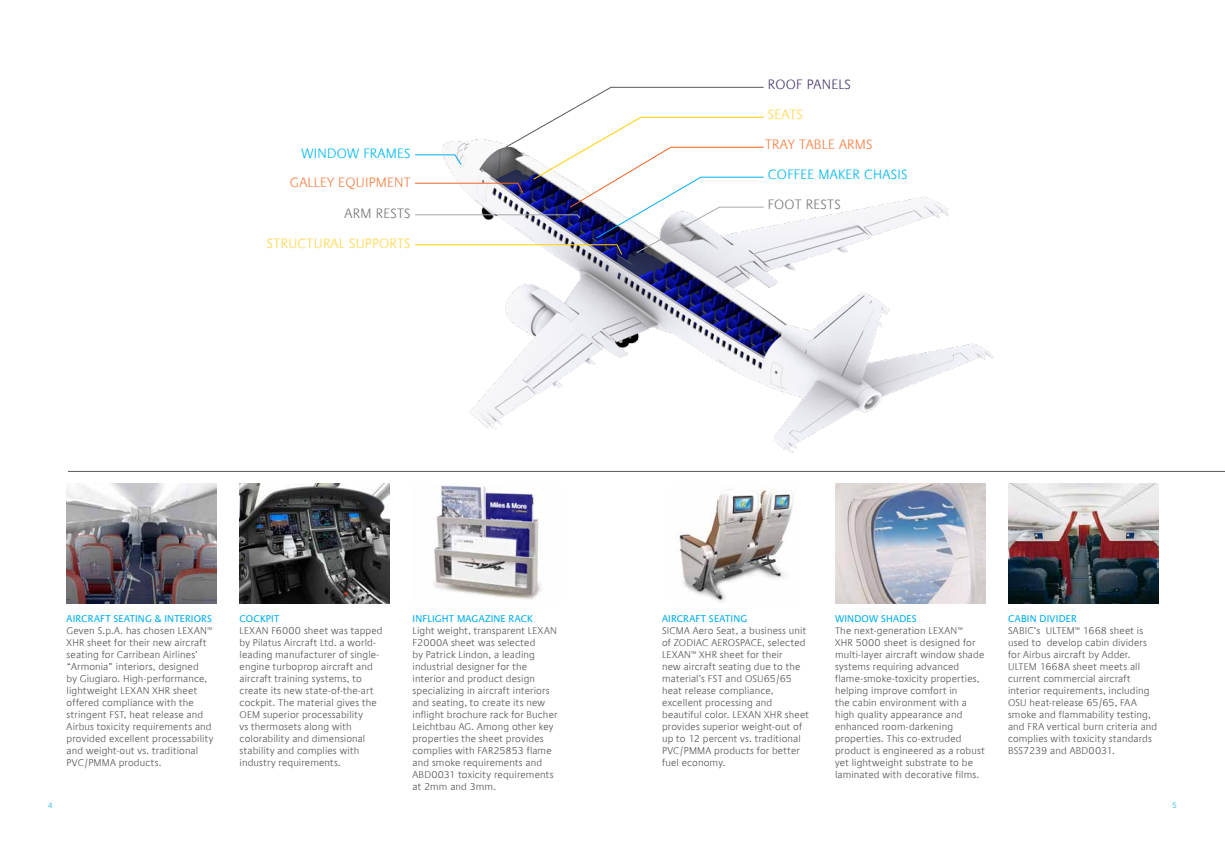
<style>
.page{position:relative;width:1225px;height:842px;background:#fff}
.page>*{position:absolute;margin:0;border:0;box-sizing:border-box;transform-origin:0 0}
.t1{font:300 13.8px "Praxis Com";color:#00b9f1}
.t2{font:300 13.8px "Praxis Com";letter-spacing:.02em;color:#f58145}
.t3{font:300 13.8px "Praxis Com";letter-spacing:.02em;color:#ffd84f}
.t4{font:300 13.8px "Praxis Com";color:#797a7d}
.t5{font:300 13.8px "Praxis Com";color:#4d3e71}
.t6{font:300 10px/12px "Praxis Com";letter-spacing:.015em;color:#58595b}
.t7{font:10px "Praxis Com";letter-spacing:.02em;color:#00aeef}
.t8{font:300 8px "Praxis LT";color:#00aeef}
.s1{font-weight:400;color:#00aeef}
</style>
<div class="page">
<img style="left:470px;top:86px;width:524px;height:367px">
<svg style="left:415px;top:87px;width:349px;height:168px"></svg>
<hr style="left:68px;top:471px;width:1157px;height:1px;background:#58595b">
<img style="left:67px;top:483px;width:150px;height:120px">
<img style="left:240px;top:483px;width:150px;height:120px">
<img style="left:433px;top:485px;width:108px;height:115px">
<img style="left:679px;top:488px;width:115px;height:114px">
<img style="left:835px;top:483px;width:150px;height:120px">
<img style="left:1008px;top:483px;width:150px;height:120px">
<h1 class="t5" style="left:768px;top:77px;width:18px">Roof</h1>
<h1 class="t5" style="left:806px;top:77px;width:9px">panels</h1>
<h1 class="t1" style="left:301px;top:146px;width:22px">windo</h1>
<h1 class="t1" style="left:347px;top:146px;width:25px">w frames</h1>
<h1 class="t2" style="left:290px;top:174px;width:18px">Galle</h1>
<h1 class="t2" style="left:327px;top:174px;width:38px">y equipment</h1>
<h1 class="t4" style="left:344px;top:206px;width:10px">arm</h1>
<h1 class="t4" style="left:376px;top:206px;width:8px">rests</h1>
<h1 class="t3" style="left:267px;top:236px;width:9px">structural</h1>
<h1 class="t3" style="left:349px;top:236px;width:9px">supports</h1>
<h1 class="t3" style="left:768px;top:107px;width:37px">SEATS</h1>
<h1 class="t2" style="left:765px;top:137px;width:43px">Tray table</h1>
<h1 class="t2" style="left:839px;top:137px;width:10px">arms</h1>
<h1 class="t1" style="left:768px;top:167px;width:9px">coffee</h1>
<h1 class="t1" style="left:818px;top:167px;width:54px">makerchasis</h1>
<h1 class="t4" style="left:768px;top:197px;width:10px">foot</h1>
<h1 class="t4" style="left:806px;top:197px;width:8px">rests</h1>
<p class="t6" style="left:67px;top:613px;width:148px"><span class="s1">AIRCRAFT SEATING &amp; I NTERIORS<br></span>Geven S.p.A. has chosen LEXAN<sup>™<br></sup>XHR sheet for their new aircraft seating for Carribean Airlines’ “Armonia” interiors, designed<br>by Giugiaro. High-performance, lightweight LEXAN XHR sheet offered compliance with the stringent FST, heat release and<br>Airbus toxicity requirements and provided excellent processability and weight-out vs. traditional<br>PVC/PMMA products.</p>
<p class="t7" style="left:240px;top:613px;width:41px">COCKPIT</p>
<p class="t6" style="left:240px;top:625px;width:145px">LEXAN F6000 sheet was tapped by Pilatus Aircraft Ltd. a world&shy;leading manufacturer of single&shy;engine turboprop aircraft and aircraft training systems, to create its new state-of-the-art cockpit. The material gives the<br>OEM superior processability<br>vs thermosets along with colorability and dimensional stability and complies with industry requirements.</p>
<p class="t7" style="left:412px;top:613px;width:122px">I NFLIGHT MAGAZINE RACK</p>
<p class="t6" style="left:412px;top:625px;width:146px">Light weight, transparent LEXAN<br>F2000A sheet was selected<br>by Patrick Lindon, a leading industrial designer for the interior and product design specializing in aircraft interiors and seating, to create its new inflight brochure rack for Bucher<br>Leichtbau AG. Among other key properties the sheet provides complies with FAR25853 flame and smoke requirements and<br>ABD0031 toxicity requirements at 2mm and 3mm.</p>
<p class="t7" style="left:662px;top:613px;width:87px">AIRCRAFT SEATING</p>
<p class="t6" style="left:662px;top:625px;width:148px">SICMA Aero Seat, a business unit of ZODIAC AEROSPACE, selected<br>LEXAN<sup>™</sup> XHR sheet for their<br>new aircraft seating due to the material’s FST and OSU65/65 heat release compliance, excellent processing and beautiful color. LEXAN XHR sheet provides superior weight-out of up to 12 percent vs. traditional<br>PVC/PMMA products for better fuel economy.</p>
<p class="t6" style="left:835px;top:613px;width:151px"><span class="s1">WINDOW SHADES<br></span>The next-generation LEXAN<sup>™<br></sup>XHR 5000 sheet is designed for multi-layer aircraft window shade systems requiring advanced flame-smoke-toxicity properties, helping improve comfort in<br>the cabin environment with a high quality appearance and enhanced room-darkening properties. This co-extruded product is engineered as a robust yet lightweight substrate to be laminated with decorative films.</p>
<p class="t6" style="left:1008px;top:613px;width:151px"><span class="s1">CABIN DIVIDER<br></span>SABIC’s ULTEM<sup>™</sup> 1668 sheet is used to develop cabin dividers for Airbus aircraft by Adder.<br>ULTEM 1668A sheet meets all current commercial aircraft interior requirements, including<br>OSU heat-release 65/65, FAA smoke and flammability testing, and FRA vertical burn criteria and complies with toxicity standards<br>BSS7239 and ABD0031.</p>
<p class="t8" style="left:48px;top:801px;width:6px">4</p>
<p class="t8" style="left:1172px;top:801px;width:6px">5</p>
</div>
